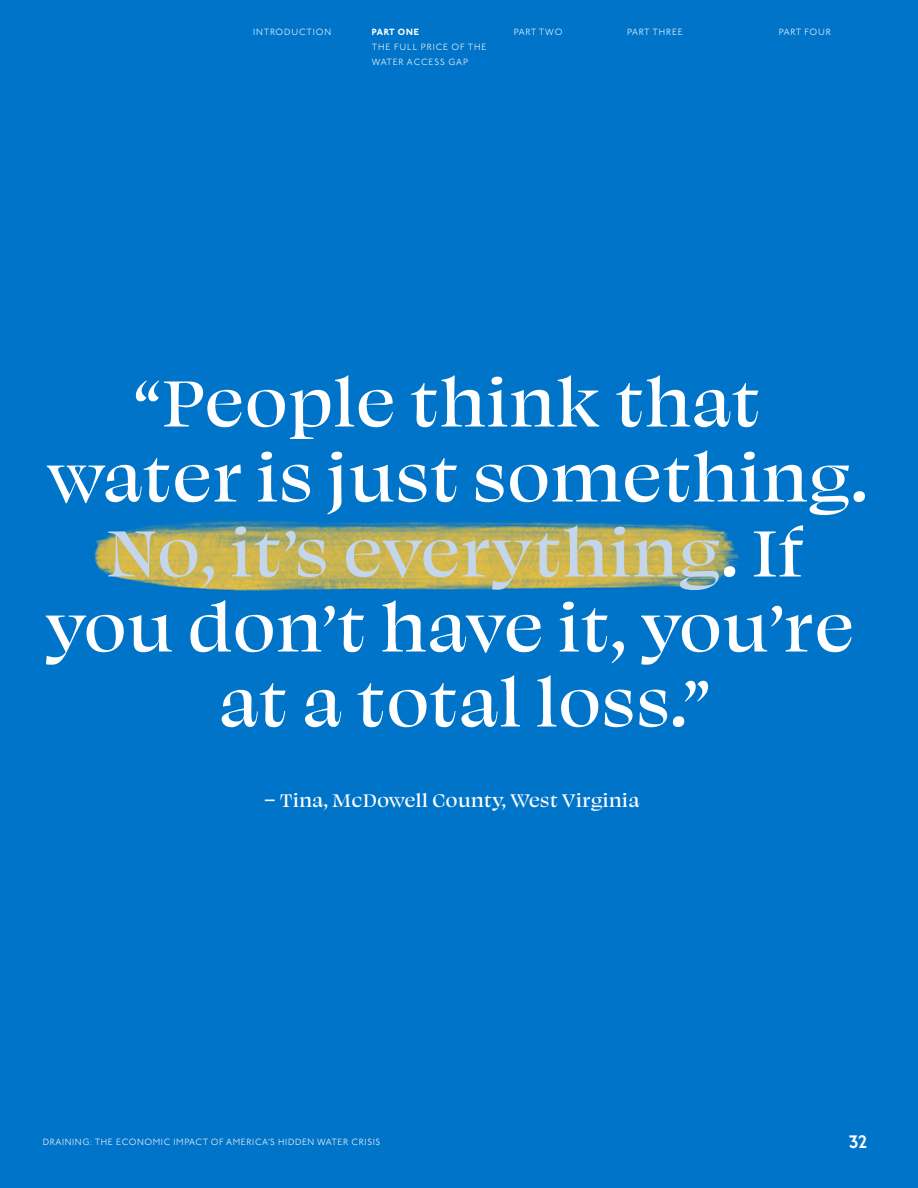
<style>
.page{position:relative;width:918px;height:1188px;background:#0074c8}
.page>*{position:absolute;margin:0;border:0;box-sizing:border-box;transform-origin:0 0}
.t1{font:500 75px/75px "Swear Display";letter-spacing:.025em;color:#fff;text-align:center}
.t2{font:500 21px "Swear Display";letter-spacing:.025em;color:#fff}
.t3{font:600 18px "P22 Underground";color:#fff}
.t4{font:300 9px "P22 Underground";letter-spacing:.065em;color:#fff}
.t5{font:300 9px/15px "P22 Underground";letter-spacing:.09em;color:#fff}
.t6{font:800 9px "P22 Underground";letter-spacing:.09em;color:#fff}
.s1{color:#c3d6eb}
</style>
<div class="page">
<img style="left:94px;top:520px;width:645px;height:71px">
<p class="t6" style="left:372px;top:27px;width:49px">PART ONE</p>
<p class="t5" style="left:372px;top:40px;width:116px">THE FULL PRICE OF THE<br>WATER ACCESS GAP</p>
<p class="t5" style="left:253px;top:25px;width:80px">INTRODUCTION</p>
<p class="t4" style="left:514px;top:27px;width:50px">PART TWO</p>
<p class="t5" style="left:627px;top:25px;width:57px">PART THREE</p>
<p class="t4" style="left:779px;top:27px;width:54px">PART FOUR</p>
<p class="t1" style="left:46px;top:362px;width:822px">“People think that water is just something.<br><span class="s1">No, it’s everything</span>. If you don’t have it, you’re at a total loss.”</p>
<p class="t2" style="left:265px;top:788px;width:376px">– Tina, McDowell County, West Virginia</p>
<p class="t4" style="left:43px;top:1137px;width:339px">DRAINING: THE ECONOMIC IMPACT OF AMERICA’S HIDDEN WATER CRISIS</p>
<p class="t3" style="left:849px;top:1132px;width:19px">32</p>
</div>
